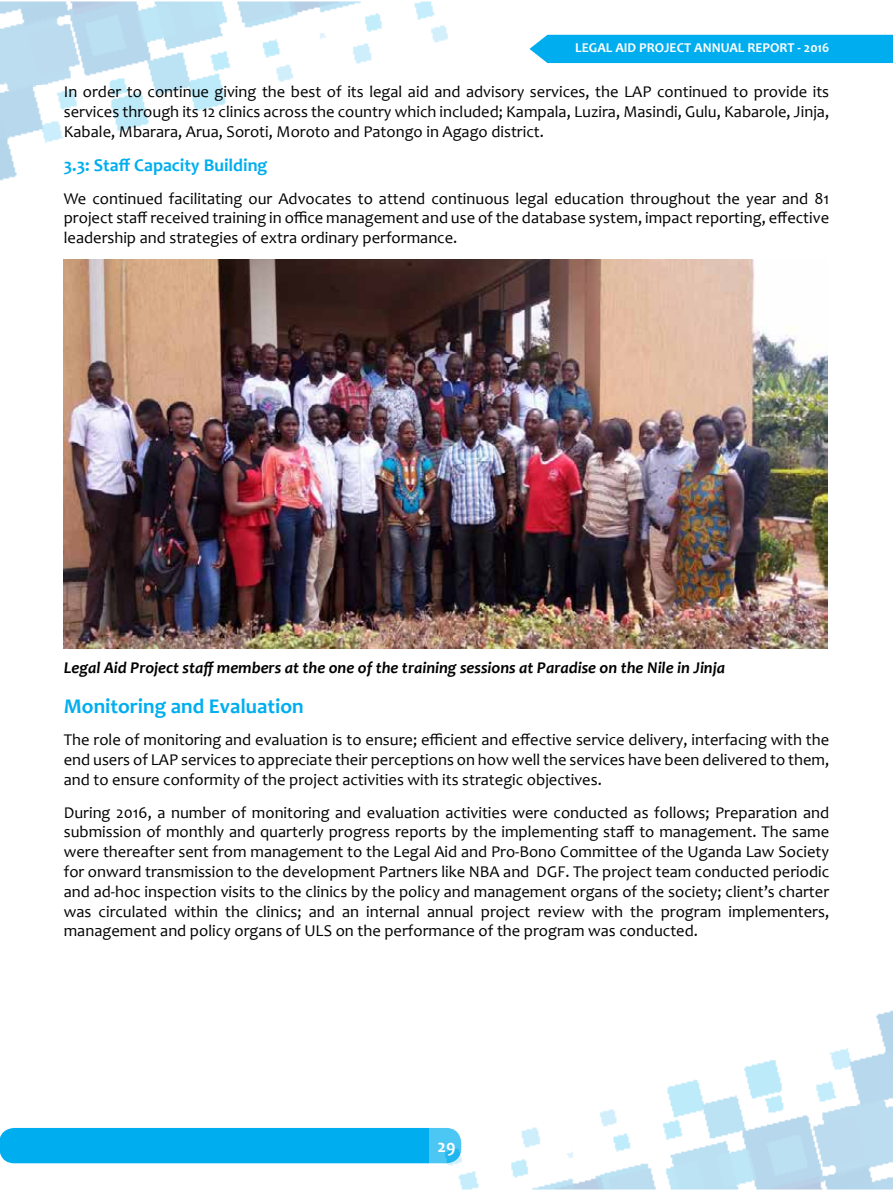
<style>
.page{position:relative;width:893px;height:1191px;background:#fff}
.page>*{position:absolute;margin:0;border:0;box-sizing:border-box;transform-origin:0 0}
.t1{font:700 21px "Candara";color:#00aeef}
.t2{font:700 18px "Candara";color:#00aeef}
.t3{font:700 18px "Candara";color:#fff}
.t4{font:16.5px/19.8px "Candara";color:#000;text-align:justify}
.t5{font:italic 700 16.5px "Candara";color:#000}
.t6{font:700 13.5px "Candara";color:#fff}
</style>
<div class="page">
<div style="left:529px;top:35px;width:364px;height:28px;background:#00aeef"></div>
<div style="left:0;top:1128px;width:461px;height:35px;background:#00aeef;border-radius:15px"></div>
<img style="left:429px;top:1010px;width:464px;height:180px">
<img style="left:0;top:1px;width:448px;height:180px">
<img style="left:64px;top:259px;width:764px;height:389px">
<p class="t6" style="left:575px;top:39px;width:255px">LEGAL AID PROJECT ANNUAL REPORT - 2016</p>
<p class="t4" style="left:64px;top:82px;width:767px">In order to continue giving the best of its legal aid and advisory services, the LAP continued to provide its services through its 12 clinics across the country which included; Kampala, Luzira, Masindi, Gulu, Kabarole, Jinja, Kabale, Mbarara, Arua, Soroti, Moroto and Patongo in Agago district.</p>
<p class="t2" style="left:64px;top:154px;width:205px">3.3: Staff Capacity Building</p>
<p class="t4" style="left:64px;top:188px;width:767px">We continued facilitating our Advocates to attend continuous legal education throughout the year and 81 project staff received training in office management and use of the database system, impact reporting, effective leadership and strategies of extra ordinary performance.</p>
<p class="t5" style="left:64px;top:657px;width:663px">Legal Aid Project staff members at the one of the training sessions at Paradise on the Nile in Jinja</p>
<p class="t1" style="left:64px;top:693px;width:241px">Monitoring and Evaluation</p>
<p class="t4" style="left:64px;top:730px;width:767px">The role of monitoring and evaluation is to ensure; efficient and effective service delivery, interfacing with the end users of LAP services to appreciate their perceptions on how well the services have been delivered to them, and to ensure conformity of the project activities with its strategic objectives.</p>
<p class="t4" style="left:64px;top:802px;width:767px">During 2016, a number of monitoring and evaluation activities were conducted as follows; Preparation and submission of monthly and quarterly progress reports by the implementing staff to management. The same were thereafter sent from management to the Legal Aid and Pro-Bono Committee of the Uganda Law Society for onward transmission to the development Partners like NBA and DGF. The project team conducted periodic and ad-hoc inspection visits to the clinics by the policy and management organs of the society; client’s charter was circulated within the clinics; and an internal annual project review with the program implementers, management and policy organs of ULS on the performance of the program was conducted.</p>
<p class="t3" style="left:437px;top:1134px;width:20px">29</p>
</div>
